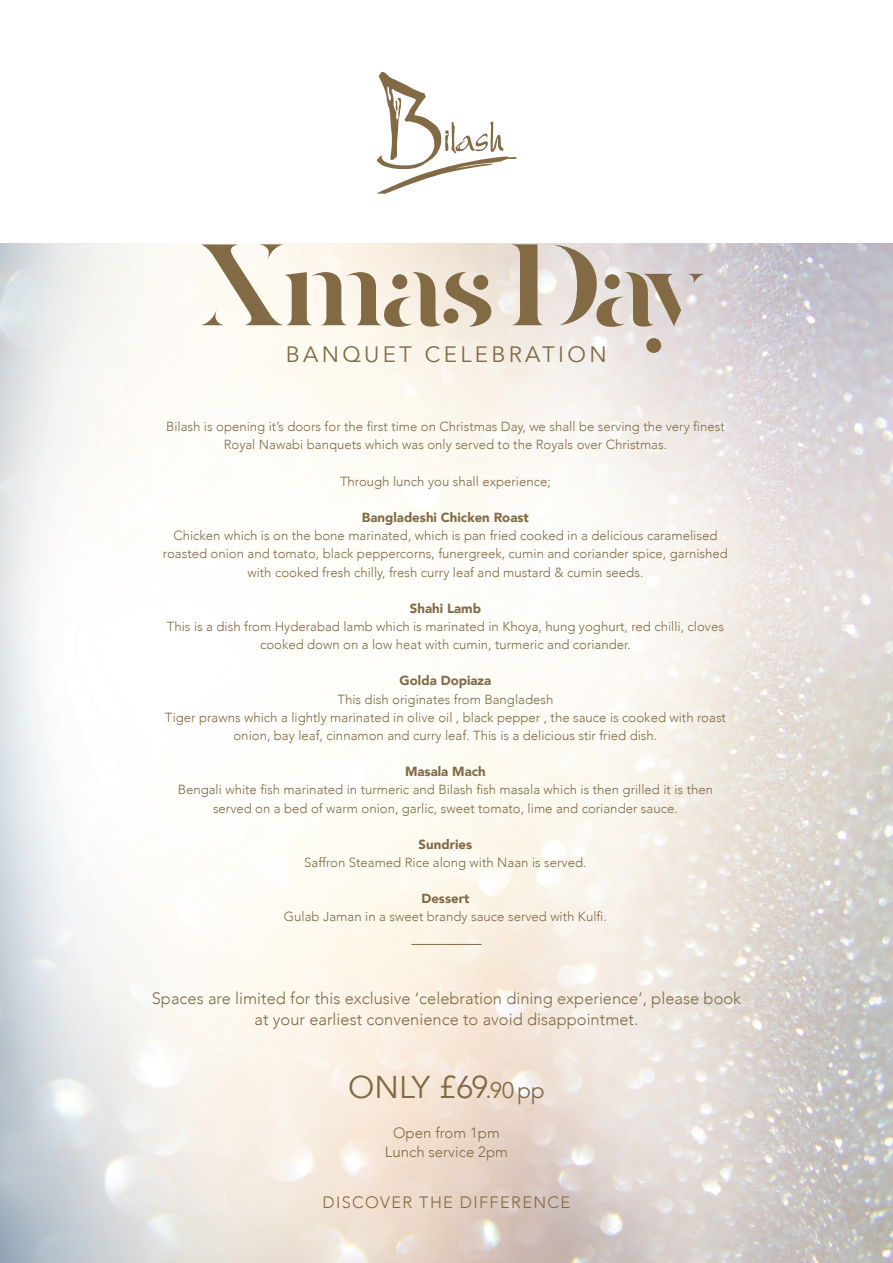
<style>
.page{position:relative;width:893px;height:1263px;background:#fff}
.page>*{position:absolute;margin:0;border:0;box-sizing:border-box;transform-origin:0 0}
.t1{font:115.5px "this";letter-spacing:-.125em;color:#826a45}
.t2{font:31.5px "Avenir";letter-spacing:-.04em;color:#826a45}
.t3{font:22.2px "Avenir";letter-spacing:.15em;color:#826a45}
.t4{font:300 16.5px/21.5px "Avenir";color:#826a45;text-align:center}
.t5{font:300 16.5px "Avenir";letter-spacing:.08em;color:#826a45}
.t6{font:300 15px/19.5px "Avenir";color:#826a45;text-align:center}
.t7{font:300 13.2px/18.1px "Avenir";color:#826a45;text-align:center}
.t8{font:900 13.2px "Avenir";color:#826a45}
.s1{font-size:22.5px}
</style>
<div class="page">
<img style="left:0;top:243px;width:893px;height:1020px">
<hr style="left:411px;top:944px;width:71px;height:1px;background:#826a45">
<svg style="left:376px;top:72px;width:141px;height:122px"></svg>
<h1 class="t1" style="left:193px;top:215px;width:520px">Xmas Day</h1>
<h3 class="t3" style="left:286px;top:341px;width:322px">BANQUET CELEBRATION</h3>
<p class="t7" style="left:166px;top:418px;width:560px">Bilash is opening it’s doors for the first time on Christmas Day, we shall be serving the very finest<br>Royal Nawabi banquets which was only served to the Royals over Christmas.</p>
<p class="t7" style="left:340px;top:472px;width:212px">Through lunch you shall experience;</p>
<p class="t8" style="left:362px;top:506px;width:168px">Bangladeshi Chicken Roast</p>
<p class="t7" style="left:163px;top:527px;width:566px">Chicken which is on the bone marinated, which is pan fried cooked in a delicious caramelised roasted onion and tomato, black peppercorns, funergreek, cumin and coriander spice, garnished with cooked fresh chilly, fresh curry leaf and mustard &amp; cumin seeds.</p>
<p class="t8" style="left:410px;top:597px;width:73px">Shahi Lamb</p>
<p class="t7" style="left:167px;top:617px;width:559px">This is a dish from Hyderabad lamb which is marinated in Khoya, hung yoghurt, red chilli, cloves cooked down on a low heat with cumin, turmeric and coriander.</p>
<p class="t8" style="left:400px;top:669px;width:93px">Golda Dopiaza</p>
<p class="t7" style="left:165px;top:690px;width:563px">This dish originates from Bangladesh<br>Tiger prawns which a lightly marinated in olive oil , black pepper , the sauce is cooked with roast onion, bay leaf, cinnamon and curry leaf. This is a delicious stir fried dish.</p>
<p class="t8" style="left:405px;top:760px;width:82px">Masala Mach</p>
<p class="t7" style="left:178px;top:781px;width:537px">Bengali white fish marinated in turmeric and Bilash fish masala which is then grilled it is then served on a bed of warm onion, garlic, sweet tomato, lime and coriander sauce.</p>
<p class="t8" style="left:419px;top:833px;width:55px">Sundries</p>
<p class="t7" style="left:304px;top:853px;width:284px">Saffron Steamed Rice along with Naan is served.</p>
<p class="t8" style="left:421px;top:887px;width:50px">Dessert</p>
<p class="t7" style="left:284px;top:908px;width:324px">Gulab Jaman in a sweet brandy sauce served with Kulfi.</p>
<p class="t4" style="left:152px;top:987px;width:591px">Spaces are limited for this exclusive ‘celebration dining experience’, please book at your earliest convenience to avoid disappointmet.</p>
<h2 class="t2" style="left:348px;top:1068px;width:198px">ONLY £69<span class="s1">.90pp</span></h2>
<p class="t6" style="left:385px;top:1123px;width:125px">Open from 1pm<br>Lunch service 2pm</p>
<p class="t5" style="left:323px;top:1193px;width:249px">DISCOVER THE DIFFERENCE</p>
</div>
